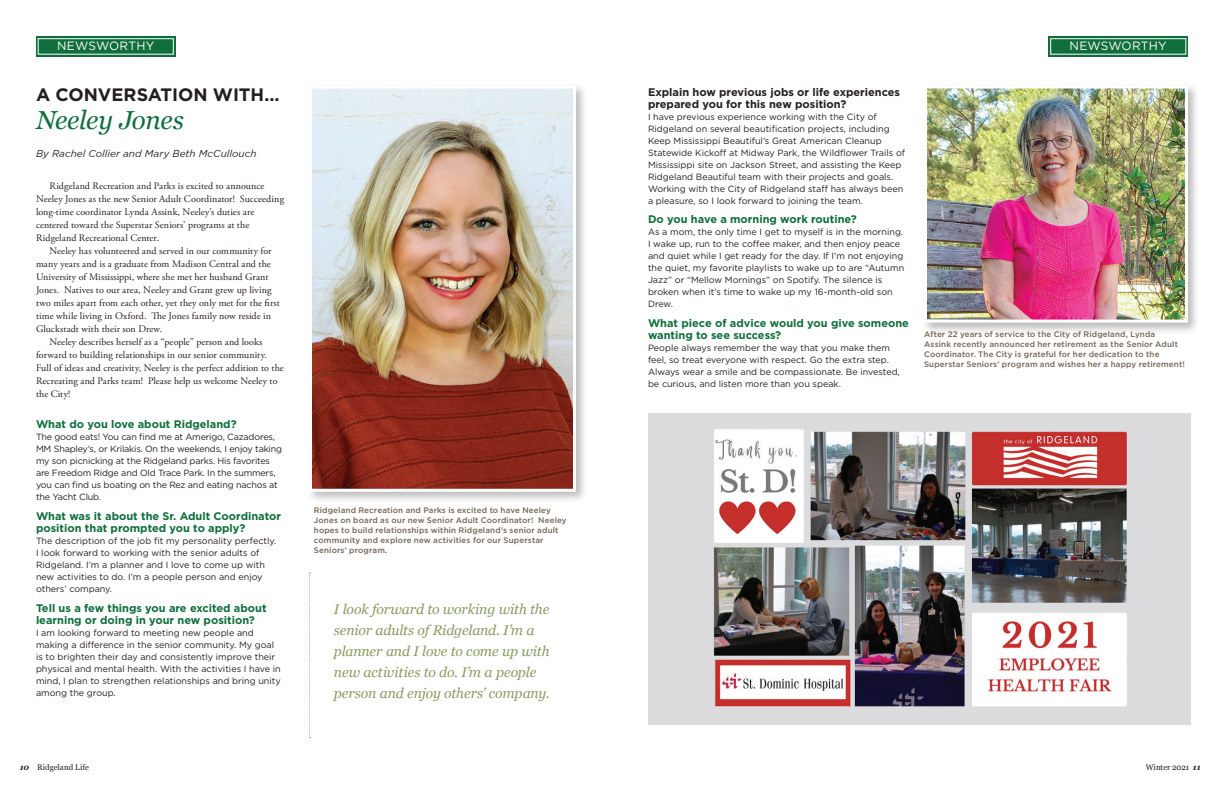
<style>
.page{position:relative;width:1224px;height:792px;background:#fff}
.page>*{position:absolute;margin:0;border:0;box-sizing:border-box;transform-origin:0 0}
.t1{font:italic 26px "Georgia";letter-spacing:-.015em;color:#0f6e3b}
.t2{font:700 18px "Gotham";letter-spacing:-.005em;color:#231f20}
.t3{font:italic 14px/21px "Georgia";letter-spacing:-.01em;color:#8a9b61}
.t4{font:12px "Gotham";letter-spacing:.02em;color:#fff}
.t5{font:700 11px/11.9px "Gotham";color:#0f6e3b}
.t6{font:700 11px/11.9px "Gotham";color:#231f20}
.t7{font:10px/13px "Adobe Garamond Pro";letter-spacing:.005em;color:#231f20}
.t8{font:italic 10px "Gotham";letter-spacing:.005em;color:#231f20}
.t9{font:9px/12px "Gotham";color:#231f20}
.t10{font:9px/12px "Gotham";letter-spacing:-.02em;color:#231f20}
.t11{font:500 8px/10px "Gotham";letter-spacing:.02em;color:#746354}
.t12{font:8px "Georgia";letter-spacing:-.005em;color:#231f20}
.s1{font-weight:700;font-style:italic}
</style>
<div class="page">
<div style="left:306px;top:83px;width:282px;height:421px;background:#231f20;opacity:.3"></div>
<img style="left:313px;top:90px;width:259px;height:398px">
<div style="left:309px;top:86px;width:267px;height:406px;border:3px solid #fff"></div>
<div style="left:921px;top:83px;width:279px;height:252px;background:#231f20;opacity:.3"></div>
<img style="left:928px;top:90px;width:256px;height:229px">
<div style="left:924px;top:86px;width:264px;height:237px;border:3px solid #fff"></div>
<svg style="left:309px;top:573px;width:2px;height:165px"></svg>
<img style="left:648px;top:413px;width:543px;height:311px">
<div style="left:1048px;top:36px;width:140px;height:21px;background:#0f6e3b"></div>
<div style="left:1050px;top:38px;width:136px;height:16px;border:1px solid #fff"></div>
<div style="left:36px;top:36px;width:140px;height:21px;background:#0f6e3b"></div>
<div style="left:38px;top:38px;width:136px;height:16px;border:1px solid #fff"></div>
<h3 class="t4" style="left:57px;top:38px;width:99px">NEWSWORTHY</h3>
<h3 class="t4" style="left:1070px;top:38px;width:99px">NEWSWORTHY</h3>
<h2 class="t2" style="left:36px;top:83px;width:245px">A CONVERSATION WITH…</h2>
<h1 class="t1" style="left:36px;top:101px;width:149px">Neeley Jones</h1>
<p class="t8" style="left:36px;top:148px;width:222px">By Rachel Collier and Mary Beth McCullouch</p>
<p class="t7" style="left:36px;top:179px;width:250px;text-indent:14px">Ridgeland Recreation and Parks is excited to announce Neeley Jones as the new Senior Adult Coordinator! Succeeding long-time coordinator Lynda Assink, Neeley’s duties are centered toward the Superstar Seniors’ programs at the Ridgeland Recreational Center.</p>
<p class="t7" style="left:50px;top:244px;width:224px">Neeley has volunteered and served in our community for</p>
<p class="t7" style="left:36px;top:257px;width:236px">many years and is a graduate from Madison Central and the</p>
<p class="t7" style="left:36px;top:270px;width:234px">University of Mississippi, where she met her husband Grant</p>
<p class="t7" style="left:36px;top:283px;width:237px">Jones. Natives to our area, Neeley and Grant grew up living</p>
<p class="t7" style="left:36px;top:296px;width:245px">two miles apart from each other, yet they only met for the first</p>
<p class="t7" style="left:36px;top:309px;width:237px">time while living in Oxford. The Jones family now reside in</p>
<p class="t7" style="left:36px;top:322px;width:128px">Gluckstadt with their son Drew.</p>
<p class="t7" style="left:50px;top:335px;width:214px">Neeley describes herself as a “people” person and looks</p>
<p class="t7" style="left:36px;top:348px;width:233px">forward to building relationships in our senior community.</p>
<p class="t7" style="left:36px;top:361px;width:249px">Full of ideas and creativity, Neeley is the perfect addition to the</p>
<p class="t7" style="left:36px;top:374px;width:243px">Recreating and Parks team! Please help us welcome Neeley to</p>
<p class="t7" style="left:36px;top:387px;width:36px">the City!</p>
<p class="t5" style="left:36px;top:419px;width:202px">What do you love about Ridgeland?</p>
<p class="t10" style="left:36px;top:431px;width:248px">The good eats! You can find me at Amerigo, Cazadores, MM Shapley’s, or Krilakis. On the weekends, I enjoy taking my son picnicking at the Ridgeland parks. His favorites are Freedom Ridge and Old Trace Park. In the summers, you can find us boating on the Rez and eating nachos at the Yacht Club.</p>
<p class="t5" style="left:36px;top:510px;width:247px">What was it about the Sr. Adult Coordinator position that prompted you to apply?</p>
<p class="t9" style="left:36px;top:535px;width:242px">The description of the job fit my personality perfectly.<br>I look forward to working with the senior adults of Ridgeland. I’m a planner and I love to come up with new activities to do. I’m a people person and enjoy others’ company.</p>
<p class="t5" style="left:36px;top:602px;width:232px">Tell us a few things you are excited about learning or doing in your new position?</p>
<p class="t9" style="left:36px;top:627px;width:246px">I am looking forward to meeting new people and making a difference in the senior community. My goal is to brighten their day and consistently improve their physical and mental health. With the activities I have in mind, I plan to strengthen relationships and bring unity among the group.</p>
<p class="t11" style="left:314px;top:505px;width:254px">Ridgeland Recreation and Parks is excited to have Neeley Jones on board as our new Senior Adult Coordinator! Neeley hopes to build relationships within Ridgeland’s senior adult community and explore new activities for our Superstar Seniors’ program.</p>
<h3 class="t3" style="left:334px;top:598px;width:217px">I look forward to working with the senior adults of Ridgeland. I’m a planner and I love to come up with new activities to do. I’m a people person and enjoy others’ company.</h3>
<p class="t6" style="left:648px;top:86px;width:254px">Explain how previous jobs or life experiences prepared you for this new position?</p>
<p class="t9" style="left:648px;top:110px;width:259px">I have previous experience working with the City of Ridgeland on several beautification projects, including Keep Mississippi Beautiful’s Great American Cleanup Statewide Kickoff at Midway Park, the Wildflower Trails of Mississippi site on Jackson Street, and assisting the Keep Ridgeland Beautiful team with their projects and goals.<br>Working with the City of Ridgeland staff has always been a pleasure, so I look forward to joining the team.</p>
<p class="t5" style="left:648px;top:214px;width:210px">Do you have a morning work routine?</p>
<p class="t9" style="left:648px;top:226px;width:258px">As a mom, the only time I get to myself is in the morning.<br>I wake up, run to the coffee maker, and then enjoy peace and quiet while I get ready for the day. If I’m not enjoying the quiet, my favorite playlists to wake up to are “Autumn Jazz” or “Mellow Mornings” on Spotify. The silence is broken when it’s time to wake up my 16-month-old son Drew.</p>
<p class="t5" style="left:648px;top:317px;width:262px">What piece of advice would you give someone wanting to see success?</p>
<p class="t9" style="left:648px;top:342px;width:253px">People always remember the way that you make them feel, so treat everyone with respect. Go the extra step.<br>Always wear a smile and be compassionate. Be invested, be curious, and listen more than you speak.</p>
<p class="t11" style="left:924px;top:329px;width:262px">After 22 years of service to the City of Ridgeland, Lynda<br>Assink recently announced her retirement as the Senior Adult Coordinator. The City is grateful for her dedication to the Superstar Seniors’ program and wishes her a happy retirement!</p>
<p class="t12" style="left:20px;top:761px;width:71px"><span class="s1">10</span> Ridgeland Life</p>
<p class="t12" style="left:1146px;top:761px;width:56px">Winter 2021 <span class="s1">11</span></p>
</div>
